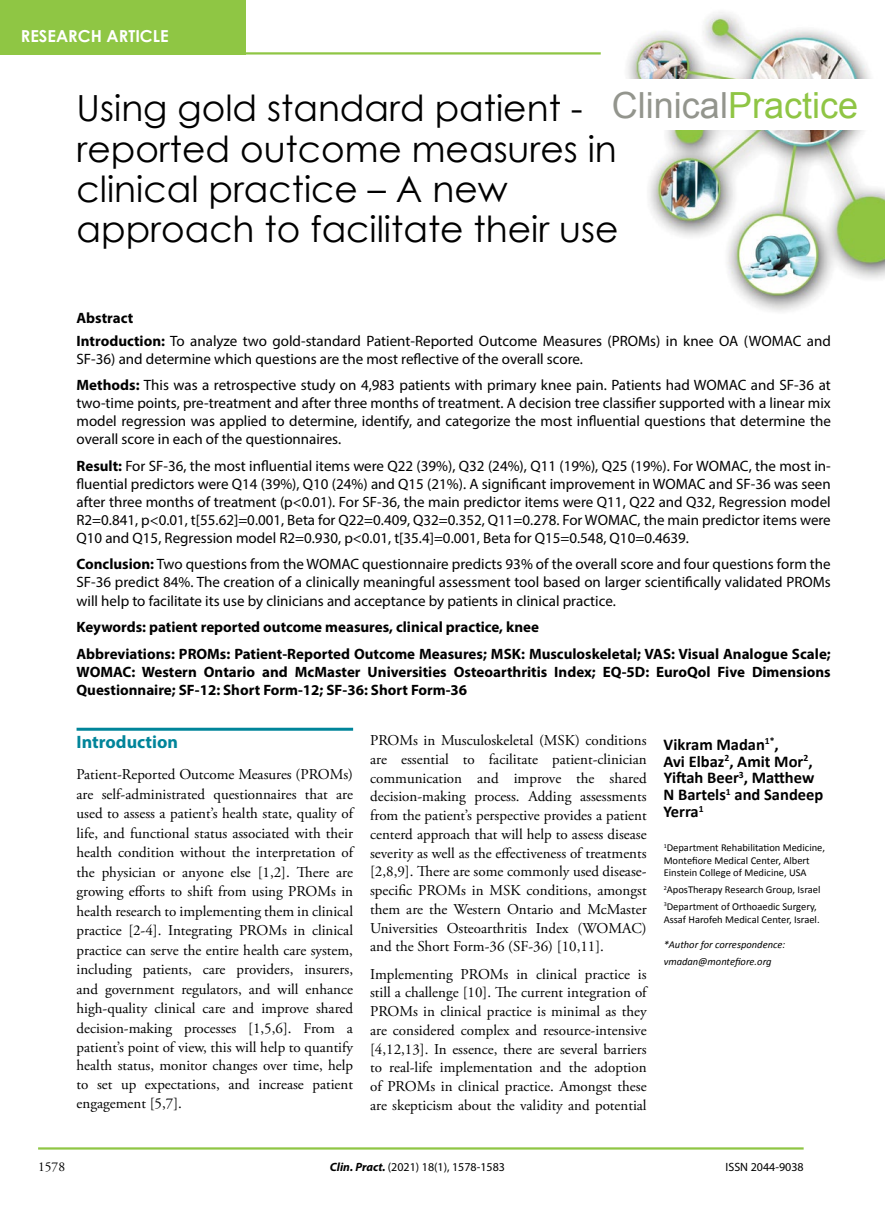
<style>
.page{position:relative;width:885px;height:1210px;background:#fff}
.page>*{position:absolute;margin:0;border:0;box-sizing:border-box;transform-origin:0 0}
.t1{font:36px/40.2px "Century Gothic";color:#000}
.t2{font:36px "Arial";color:#93958d}
.t3{font:700 18px "Myriad Pro";color:#00859a}
.t4{font:700 16.5px/16.8px "Calibri";color:#000}
.t5{font:700 16.5px "Century Gothic";color:#fff}
.t6{font:15px/18.8px "Adobe Garamond Pro";color:#000;text-align:justify}
.t7{font:15px/18px "Myriad Pro";color:#000;text-align:justify}
.t8{font:700 15px/26.5px "Myriad Pro";color:#000}
.t9{font:13.5px "Adobe Garamond Pro";color:#000}
.t10{font:12px "Myriad Pro";color:#000}
.t11{font:10.5px/12.6px "Calibri";color:#000}
.t12{font:italic 10.5px/16.8px "Calibri";color:#000}
.s1{color:#8fc544}
.s2{font-weight:700}
.s3{font-weight:700;font-style:italic}
</style>
<div class="page">
<img style="left:600px;top:12px;width:285px;height:300px">
<hr style="left:0;top:52px;width:600px;height:3px;background:#8fc644">
<div style="left:0;top:0;width:245px;height:54px;background:#8fc644"></div>
<div style="left:602px;top:79px;width:282px;height:51px;background:#fff"></div>
<hr style="left:38px;top:1147px;width:765px;height:2px;background:#8fc644">
<hr style="left:77px;top:728px;width:276px;height:3px;background:#00859a">
<p class="t5" style="left:21px;top:24px;width:149px">RESEARCH ARTICLE</p>
<h1 class="t2" style="left:612px;top:82px;width:248px">Clinical<span class="s1">Practice</span></h1>
<h1 class="t1" style="left:77px;top:88px;width:543px">Using gold standard patient - reported outcome measures in clinical practice – A new approach to facilitate their use</h1>
<p class="t7" style="left:77px;top:307px;width:755px;line-height:22.2px"><span class="s2">Abstract<br>Introduction:</span> To analyze two gold-standard Patient-Reported Outcome Measures (PROMs) in knee OA (WOMAC and</p>
<p class="t7" style="left:77px;top:345px;width:755px;line-height:26.5px">SF-36) and determine which questions are the most reflective of the overall score.<br><span class="s2">Methods:</span> This was a retrospective study on 4,983 patients with primary knee pain. Patients had WOMAC and SF-36 at</p>
<p class="t7" style="left:77px;top:394px;width:755px">two-time points, pre-treatment and after three months of treatment. A decision tree classifier supported with a linear mix model regression was applied to determine, identify, and categorize the most influential questions that determine the overall score in each of the questionnaires.</p>
<p class="t7" style="left:76px;top:456px;width:756px"><span class="s2">Result:</span> For SF-36, the most influential items were Q22 (39%), Q32 (24%), Q11 (19%), Q25 (19%). For WOMAC, the most in&shy;fluential predictors were Q14 (39%), Q10 (24%) and Q15 (21%). A significant improvement in WOMAC and SF-36 was seen after three months of treatment (p&lt;0.01). For SF-36, the main predictor items were Q11, Q22 and Q32, Regression model R2=0.841, p&lt;0.01, t[55.62]=0.001, Beta for Q22=0.409, Q32=0.352, Q11=0.278. For WOMAC, the main predictor items were Q10 and Q15, Regression model R2=0.930, p&lt;0.01, t[35.4]=0.001, Beta for Q15=0.548, Q10=0.4639.</p>
<p class="t7" style="left:76px;top:555px;width:756px"><span class="s2">Conclusion:</span> Two questions from the WOMAC questionnaire predicts 93% of the overall score and four questions form the SF-36 predict 84%. The creation of a clinically meaningful assessment tool based on larger scientifically validated PROMs will help to facilitate its use by clinicians and acceptance by patients in clinical practice.</p>
<p class="t8" style="left:76px;top:613px;width:756px">Keywords: patient reported outcome measures, clinical practice, knee<br>Abbreviations: PROMs: Patient-Reported Outcome Measures; MSK: Musculoskeletal; VAS: Visual Analogue Scale;</p>
<p class="t8" style="left:76px;top:662px;width:755px;line-height:18px">WOMAC: Western Ontario and McMaster Universities Osteoarthritis Index; EQ-5D: EuroQol Five Dimensions<br>Questionnaire; SF-12: Short Form-12; SF-36: Short Form-36</p>
<p class="t3" style="left:77px;top:730px;width:103px">Introduction</p>
<p class="t6" style="left:77px;top:765px;width:278px;line-height:19.4px">Patient-Reported Outcome Measures (PROMs) are self-administrated questionnaires that are used to assess a patient’s health state, quality of life, and functional status associated with their health condition without the interpretation of the physician or anyone else [1,2]. There are growing efforts to shift from using PROMs in health research to implementing them in clinical practice [2-4]. Integrating PROMs in clinical practice can serve the entire health care system, including patients, care providers, insurers, and government regulators, and will enhance high-quality clinical care and improve shared decision-making processes [1,5,6]. From a patient’s point of view, this will help to quantify health status, monitor changes over time, help to set up expectations, and increase patient engagement [5,7].</p>
<p class="t6" style="left:370px;top:731px;width:278px">PROMs in Musculoskeletal (MSK) conditions are essential to facilitate patient-clinician communication and improve the shared decision-making process. Adding assessments from the patient’s perspective provides a patient centerd approach that will help to assess disease severity as well as the effectiveness of treatments [2,8,9]. There are some commonly used disease&shy;specific PROMs in MSK conditions, amongst them are the Western Ontario and McMaster Universities Osteoarthritis Index (WOMAC) and the Short Form-36 (SF-36) [10,11].</p>
<p class="t6" style="left:370px;top:965px;width:278px">Implementing PROMs in clinical practice is still a challenge [10]. The current integration of PROMs in clinical practice is minimal as they are considered complex and resource-intensive [4,12,13]. In essence, there are several barriers to real-life implementation and the adoption of PROMs in clinical practice. Amongst these are skepticism about the validity and potential</p>
<p class="t4" style="left:663px;top:736px;width:161px">Vikram Madan<sup>1*</sup>,<br>Avi Elbaz<sup>2</sup>, Amit Mor<sup>2</sup>,<br>Yiftah Beer<sup>3</sup>, Matthew<br>N Bartels<sup>1</sup> and Sandeep<br>Yerra<sup>1</sup></p>
<p class="t11" style="left:663px;top:841px;width:163px"><sup>1</sup>Department Rehabilitation Medicine,<br>Montefiore Medical Center, Albert<br>Einstein College of Medicine, USA</p>
<p class="t11" style="left:664px;top:881px;width:158px;line-height:16.8px"><sup>2</sup>AposTherapy Research Group, Israel<br><sup>3</sup>Department of Orthoaedic Surgery,</p>
<p class="t11" style="left:663px;top:912px;width:157px">Assaf Harofeh Medical Center, Israel.</p>
<p class="t12" style="left:663px;top:936px;width:123px">*Author for correspondence: vmadan@montefiore.org</p>
<p class="t9" style="left:38px;top:1158px;width:29px">1578</p>
<p class="t10" style="left:330px;top:1159px;width:177px"><span class="s3">Clin. Pract.</span> (2021) 18(1), 1578-1583</p>
<p class="t10" style="left:725px;top:1159px;width:80px">ISSN 2044-9038</p>
</div>
